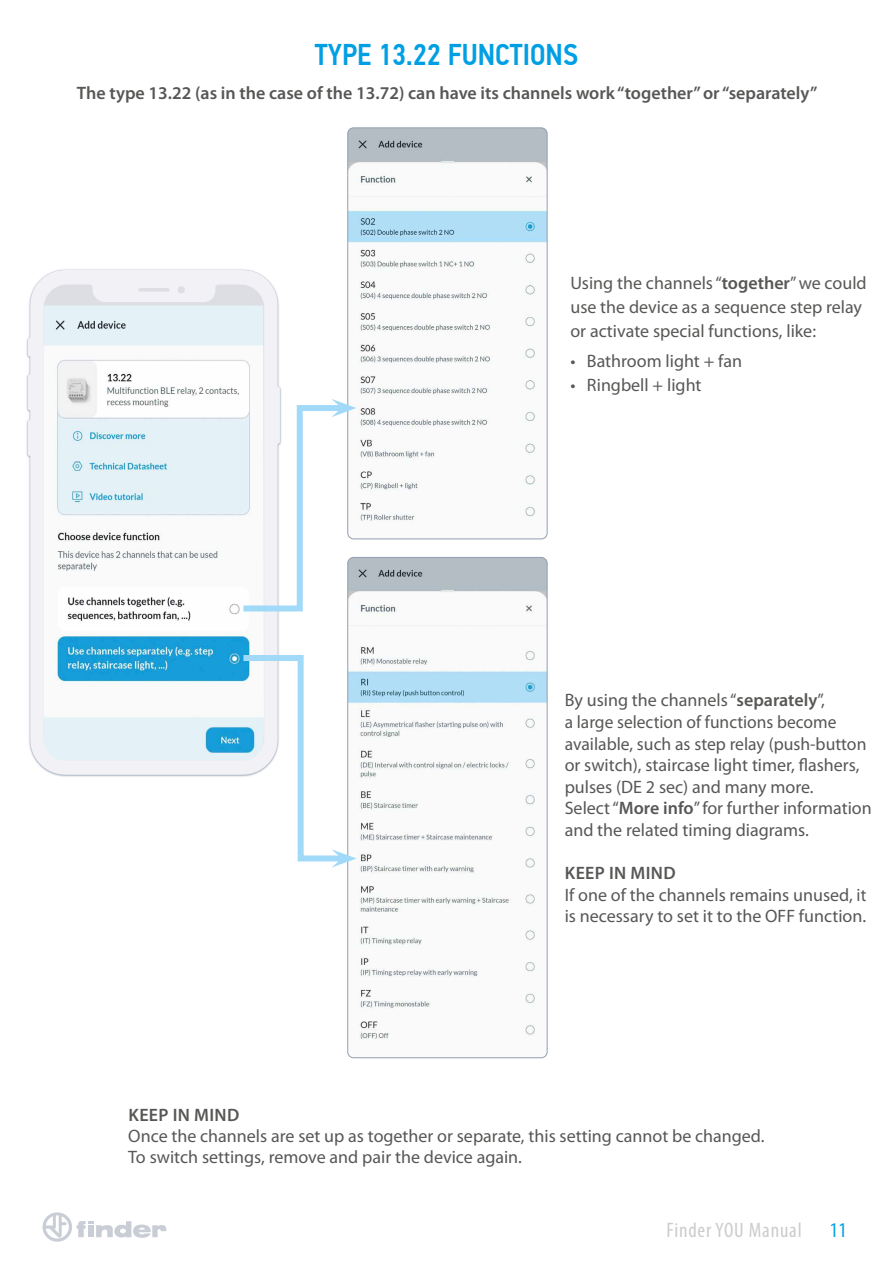
<style>
.page{position:relative;width:893px;height:1263px;background:#fff}
.page>*{position:absolute;margin:0;border:0;box-sizing:border-box;transform-origin:0 0}
.t1{font:500 30px "PF Din Text Cond Pro";color:#009fe3}
.t2{font:condensed 21px "Myriad Pro";letter-spacing:.04em;color:#ccc}
.t3{font:condensed 21px "Myriad Pro";color:#009fe3}
.t4{font:18px/21.6px "Myriad Pro";color:#575756}
.t5{font:600 18px "Myriad Pro";color:#575756}
.t6{font:600 18px "Myriad Pro";letter-spacing:.02em;color:#575756}
.s1{font-weight:600}
</style>
<div class="page">
<svg style="left:43px;top:1212px;width:123px;height:30px"></svg>
<img style="left:348px;top:128px;width:199px;height:411px">
<div style="left:347px;top:128px;width:200px;height:411px;border:1px solid #929fb0;border-radius:6px"></div>
<img style="left:349px;top:557px;width:198px;height:501px">
<div style="left:347px;top:557px;width:200px;height:501px;border:1px solid #929fb0;border-radius:6px"></div>
<img style="left:26px;top:269px;width:256px;height:508px">
<img style="left:44px;top:305px;width:220px;height:455px">
<svg style="left:237px;top:399px;width:119px;height:215px"></svg>
<svg style="left:237px;top:652px;width:120px;height:216px"></svg>
<h1 class="t1" style="left:315px;top:37px;width:265px">TYPE 13.22 FUNCTIONS</h1>
<p class="t5" style="left:77px;top:81px;width:742px">The type 13.22 (as in the case of the 13.72) can have its channels work “together” or “separately”</p>
<p class="t4" style="left:570px;top:271px;width:298px;line-height:24px">Using the channels “<span class="s1">together</span>” we could use the device as a sequence step relay or activate special functions, like:</p>
<p class="t4" style="left:570px;top:350px;width:173px">• Bathroom light + fan</p>
<p class="t4" style="left:570px;top:374px;width:133px">• Ringbell + light</p>
<p class="t4" style="left:565px;top:689px;width:309px">By using the channels “<span class="s1">separately</span>”,<br>a large selection of functions become available, such as step relay (push-button or switch), staircase light timer, flashers, pulses (DE 2 sec) and many more.<br>Select “<span class="s1">More info</span>” for further information and the related timing diagrams.</p>
<p class="t6" style="left:565px;top:862px;width:112px">KEEP IN MIND</p>
<p class="t4" style="left:565px;top:884px;width:303px">If one of the channels remains unused, it is necessary to set it to the OFF function.</p>
<p class="t6" style="left:128px;top:1103px;width:112px">KEEP IN MIND</p>
<p class="t4" style="left:128px;top:1125px;width:638px;line-height:21px">Once the channels are set up as together or separate, this setting cannot be changed.<br>To switch settings, remove and pair the device again.</p>
<p class="t2" style="left:666px;top:1218px;width:137px">Finder YOU Manual</p>
<p class="t3" style="left:830px;top:1218px;width:19px">11</p>
</div>
